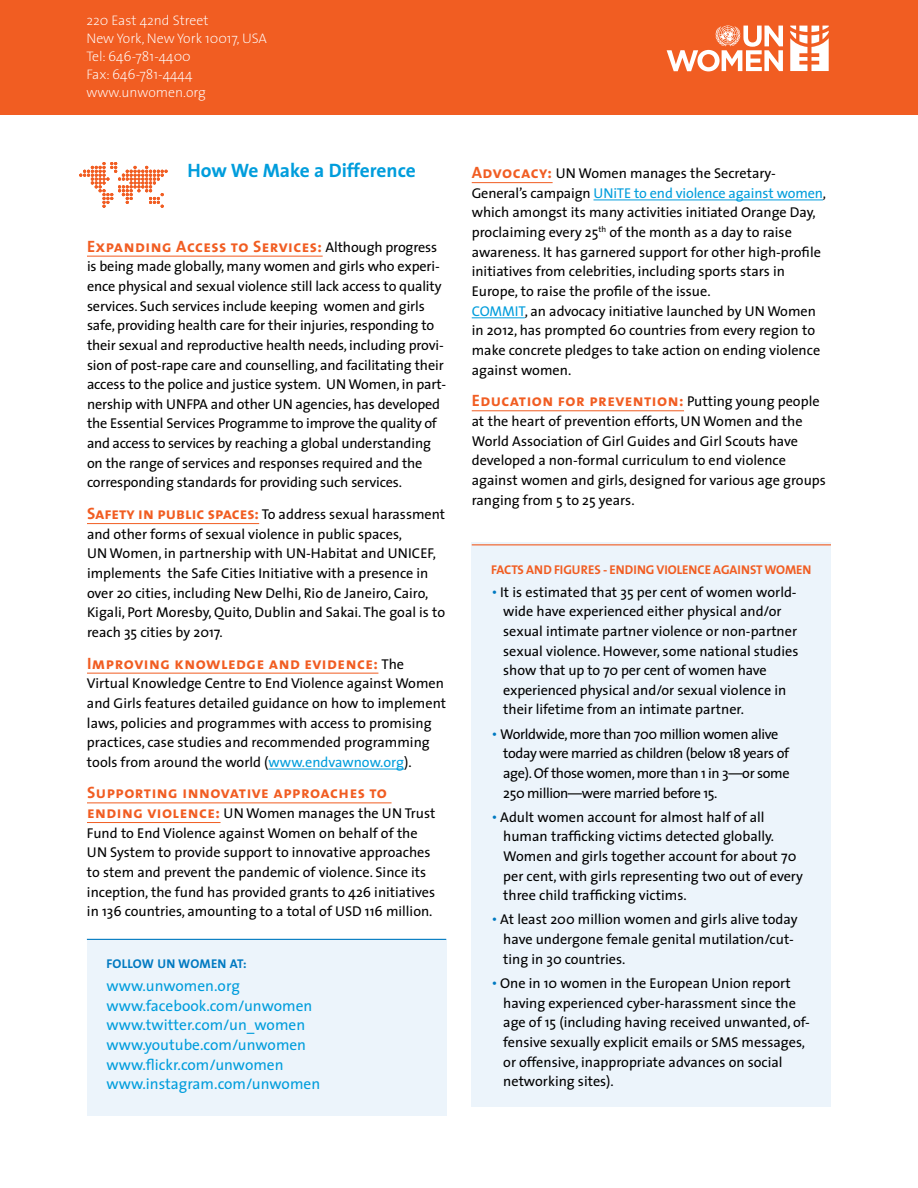
<style>
.page{position:relative;width:918px;height:1188px;background:#fff}
.page>*{position:absolute;margin:0;border:0;box-sizing:border-box;transform-origin:0 0}
.t1{font:700 19.5px "The Sans";color:#009ddc}
.t2{font:16.5px "The Sans Bold Caps";letter-spacing:.03em;color:#f15d22}
.t3{font:15.3px/19.6px "The Sans";color:#009ddc}
.t4{font:14.25px/19.6px "The Sans";color:#000}
.t5{font:14.25px/19.6px "The Sans";letter-spacing:-.025em;color:#000}
.t6{font:200 13.8px/18px "The Sans";color:#fff}
.t7{font:12.75px "The Sans Bold Caps";color:#f15d22}
.t8{font:12.75px "The Sans Bold Caps";letter-spacing:.015em;color:#0079c1}
.s1{font-family:"The Sans";font-size:14.25px;color:#000}
.s2{font-family:"The Sans Bold Caps";font-size:16.5px;color:#f15d22}
.s3{color:#009ddc}
.s4{font-weight:300;font-size:16.5px;color:#0079c1}
</style>
<div class="page">
<div style="left:0;top:0;width:918px;height:115px;background:#f15d22"></div>
<svg style="left:667px;top:25px;width:116px;height:46px"></svg>
<svg style="left:790px;top:26px;width:39px;height:45px"></svg>
<hr style="left:87px;top:256px;width:236px;height:1px;background:#f15d22">
<hr style="left:87px;top:523px;width:172px;height:1px;background:#f15d22">
<hr style="left:87px;top:673px;width:291px;height:1px;background:#f15d22">
<hr style="left:269px;top:769px;width:135px;height:1px;background:#009ddc">
<hr style="left:87px;top:803px;width:305px;height:1px;background:#f15d22">
<hr style="left:87px;top:822px;width:134px;height:1px;background:#f15d22">
<hr style="left:472px;top:182px;width:81px;height:1px;background:#f15d22">
<hr style="left:594px;top:200px;width:229px;height:1px;background:#009ddc">
<hr style="left:472px;top:318px;width:53px;height:1px;background:#009ddc">
<hr style="left:472px;top:410px;width:212px;height:1px;background:#f15d22">
<svg style="left:79px;top:162px;width:89px;height:46px"></svg>
<div style="left:472px;top:542px;width:359px;height:565px;background:#ecf4fb"></div>
<hr style="left:472px;top:544px;width:359px;height:1px;background:#f15d22">
<div style="left:87px;top:940px;width:359px;height:176px;background:#ecf4fb"></div>
<hr style="left:87px;top:939px;width:359px;height:1px;background:#0079c1">
<p class="t6" style="left:86px;top:11px;width:182px">220 East 42nd Street<br>New York, New York 10017, USA<br>Tel: 646-781-4400<br>Fax: 646-781-4444 www.unwomen.org</p>
<h1 class="t1" style="left:188px;top:154px;width:230px">How We Make a Difference</h1>
<p class="t2" style="left:87px;top:232px;width:352px">Expanding Access to Services: <span class="s1">Although progress</span></p>
<p class="t4" style="left:87px;top:256px;width:361px">is being made globally, many women and girls who experi&shy;ence physical and sexual violence still lack access to quality services. Such services include keeping women and girls safe, providing health care for their injuries, responding to their sexual and reproductive health needs, including provi&shy;sion of post-rape care and counselling, and facilitating their access to the police and justice system. UN Women, in part&shy;nership with UNFPA and other UN agencies, has developed the Essential Services Programme to improve the quality of and access to services by reaching a global understanding on the range of services and responses required and the corresponding standards for providing such services.</p>
<p class="t4" style="left:87px;top:504px;width:360px"><span class="s2">Safety in public spaces:</span> To address sexual harassment and other forms of sexual violence in public spaces,<br>UN Women, in partnership with UN-Habitat and UNICEF, implements the Safe Cities Initiative with a presence in over 20 cities, including New Delhi, Rio de Janeiro, Cairo, Kigali, Port Moresby, Quito, Dublin and Sakai. The goal is to reach 35 cities by 2017.</p>
<p class="t2" style="left:87px;top:649px;width:319px">Improving knowledge and evidence: <span class="s1">The</span></p>
<p class="t4" style="left:87px;top:673px;width:361px">Virtual Knowledge Centre to End Violence against Women and Girls features detailed guidance on how to implement laws, policies and programmes with access to promising practices, case studies and recommended programming tools from around the world (<span class="s3">www.endvawnow.org</span>).</p>
<p class="t2" style="left:87px;top:779px;width:301px">Supporting innovative approaches to</p>
<p class="t4" style="left:87px;top:803px;width:350px"><span class="s2">ending violence:</span> UN Women manages the UN Trust Fund to End Violence against Women on behalf of the UN System to provide support to innovative approaches to stem and prevent the pandemic of violence. Since its inception, the fund has provided grants to 426 initiatives in 136 countries, amounting to a total of USD 116 million.</p>
<p class="t8" style="left:106px;top:953px;width:142px">FOLLOW UN WOMEN AT:</p>
<p class="t3" style="left:106px;top:976px;width:215px">www.unwomen.org www.facebook.com/unwomen www.twitter.com/un_women www.youtube.com/unwomen www.flickr.com/unwomen www.instagram.com/unwomen</p>
<p class="t4" style="left:472px;top:163px;width:356px"><span class="s2">Advocacy:</span> UN Women manages the Secretary-General’s campaign <span class="s3">UNiTE to end violence against women</span>, which amongst its many activities initiated Orange Day, proclaiming every 25<sup>th</sup> of the month as a day to raise awareness. It has garnered support for other high-profile initiatives from celebrities, including sports stars in Europe, to raise the profile of the issue.<br><span class="s3">COMMIT</span>, an advocacy initiative launched by UN Women in 2012, has prompted 60 countries from every region to make concrete pledges to take action on ending violence against women.</p>
<p class="t2" style="left:472px;top:387px;width:349px">Education for prevention: <span class="s1">Putting young people</span></p>
<p class="t4" style="left:472px;top:411px;width:356px">at the heart of prevention efforts, UN Women and the World Association of Girl Guides and Girl Scouts have developed a non-formal curriculum to end violence against women and girls, designed for various age groups ranging from 5 to 25 years.</p>
<p class="t7" style="left:491px;top:559px;width:322px">FACTS AND FIGURES - ENDING VIOLENCE AGAINST WOMEN</p>
<p class="t4" style="left:503px;top:582px;width:297px;text-indent:-12px"><span class="s4">•</span> It is estimated that 35 per cent of women world&shy;wide have experienced either physical and/or sexual intimate partner violence or non-partner sexual violence. However, some national studies show that up to 70 per cent of women have experienced physical and/or sexual violence in their lifetime from an intimate partner.</p>
<p class="t5" style="left:503px;top:724px;width:288px;text-indent:-12px"><span class="s4">•</span> Worldwide, more than 700 million women alive today were married as children (below 18 years of age). Of those women, more than 1 in 3—or some 250 million—were married before 15.</p>
<p class="t4" style="left:503px;top:807px;width:301px;text-indent:-12px"><span class="s4">•</span>Adult women account for almost half of all human trafficking victims detected globally.<br>Women and girls together account for about 70 per cent, with girls representing two out of every three child trafficking victims.</p>
<p class="t4" style="left:503px;top:909px;width:296px;text-indent:-12px"><span class="s4">•</span>At least 200 million women and girls alive today have undergone female genital mutilation/cut&shy;ting in 30 countries.</p>
<p class="t4" style="left:503px;top:973px;width:308px;text-indent:-12px"><span class="s4">•</span>One in 10 women in the European Union report having experienced cyber-harassment since the age of 15 (including having received unwanted, of&shy;fensive sexually explicit emails or SMS messages, or offensive, inappropriate advances on social networking sites).</p>
</div>
